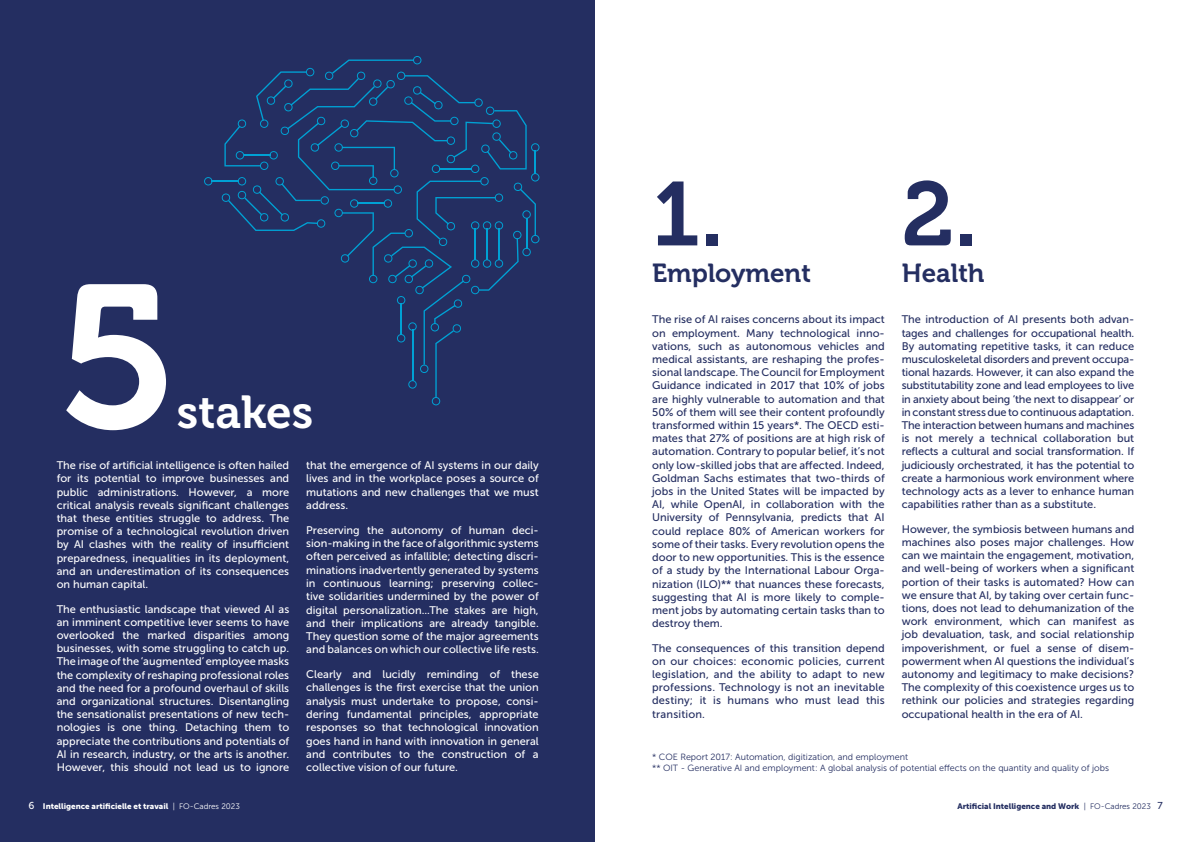
<style>
.page{position:relative;width:1191px;height:842px;background:#fff}
.page>*{position:absolute;margin:0;border:0;box-sizing:border-box;transform-origin:0 0}
.t1{font:202px "Museo 700";color:#fff}
.t2{font:90px "Museo 700";color:#242e61}
.t3{font:46px "Museo 700";color:#fff}
.t4{font:26px "Museo 700";color:#242e61}
.t5{font:11px/13.2px "Museo Sans 500";color:#242e61;text-align:justify}
.t6{font:11px/13.2px "Museo Sans 500";color:#fff;text-align:justify}
.t7{font:9px/10.8px "Museo Sans 300";color:#242e61}
.t8{font:8px "Museo Sans 900";color:#fff}
.t9{font:8px "Museo Sans 900";color:#242e61}
.s1{font-family:"Museo Sans 500";font-size:10px}
.s2{font-family:"Museo Sans 300"}
</style>
<div class="page">
<div style="left:0;top:0;width:595px;height:842px;background:#242e61"></div>
<svg style="left:204px;top:56px;width:335px;height:349px"></svg>
<h1 class="t1" style="left:57px;top:245px;width:122px">5</h1>
<h3 class="t3" style="left:177px;top:386px;width:138px">stakes</h3>
<p class="t6" style="left:57px;top:459px;width:234px">The rise of artificial intelligence is often hailed for its potential to improve businesses and public administrations. However, a more critical analysis reveals significant challenges that these entities struggle to address. The promise of a technological revolution driven by AI clashes with the reality of insufficient preparedness, inequalities in its deployment, and an underestimation of its consequences on human capital.</p>
<p class="t6" style="left:57px;top:602px;width:234px">The enthusiastic landscape that viewed AI as an imminent competitive lever seems to have overlooked the marked disparities among businesses, with some struggling to catch up.<br>The image of the ‘augmented’ employee masks the complexity of reshaping professional roles and the need for a profound overhaul of skills and organizational structures. Disentangling the sensationalist presentations of new tech&shy;nologies is one thing. Detaching them to appreciate the contributions and potentials of AI in research, industry, or the arts is another.<br>However, this should not lead us to ignore</p>
<p class="t6" style="left:306px;top:459px;width:234px">that the emergence of AI systems in our daily lives and in the workplace poses a source of mutations and new challenges that we must address.</p>
<p class="t6" style="left:306px;top:523px;width:234px">Preserving the autonomy of human deci&shy;sion-making in the face of algorithmic systems often perceived as infallible; detecting discri&shy;minations inadvertently generated by systems in continuous learning; preserving collec&shy;tive solidarities undermined by the power of digital personalization...The stakes are high, and their implications are already tangible.<br>They question some of the major agreements and balances on which our collective life rests.</p>
<p class="t6" style="left:306px;top:668px;width:234px">Clearly and lucidly reminding of these challenges is the first exercise that the union analysis must undertake to propose, consi&shy;dering fundamental principles, appropriate responses so that technological innovation goes hand in hand with innovation in general and contributes to the construction of a collective vision of our future.</p>
<h2 class="t2" style="left:901px;top:164px;width:78px">2.</h2>
<h3 class="t4" style="left:901px;top:258px;width:84px">Health</h3>
<p class="t5" style="left:901px;top:313px;width:234px">The introduction of AI presents both advan&shy;tages and challenges for occupational health.<br>By automating repetitive tasks, it can reduce musculoskeletal disorders and prevent occupa&shy;tional hazards. However, it can also expand the substitutability zone and lead employees to live in anxiety about being ‘the next to disappear’ or in constant stress due to continuous adaptation.<br>The interaction between humans and machines is not merely a technical collaboration but reflects a cultural and social transformation. If judiciously orchestrated, it has the potential to create a harmonious work environment where technology acts as a lever to enhance human capabilities rather than as a substitute.</p>
<p class="t5" style="left:901px;top:522px;width:234px">However, the symbiosis between humans and machines also poses major challenges. How can we maintain the engagement, motivation, and well-being of workers when a significant portion of their tasks is automated? How can we ensure that AI, by taking over certain func&shy;tions, does not lead to dehumanization of the work environment, which can manifest as job devaluation, task, and social relationship impoverishment, or fuel a sense of disem&shy;powerment when AI questions the individual’s autonomy and legitimacy to make decisions?<br>The complexity of this coexistence urges us to rethink our policies and strategies regarding occupational health in the era of AI.</p>
<p class="t7" style="left:652px;top:752px;width:458px">* COE Report 2017: Automation, digitization, and employment<br>** OIT - Generative AI and employment: A global analysis of potential effects on the quantity and quality of jobs</p>
<h2 class="t2" style="left:652px;top:164px;width:73px">1.</h2>
<h3 class="t4" style="left:652px;top:258px;width:160px">Employment</h3>
<p class="t5" style="left:652px;top:313px;width:234px">The rise of AI raises concerns about its impact on employment. Many technological inno&shy;vations, such as autonomous vehicles and medical assistants, are reshaping the profes&shy;sional landscape. The Council for Employment Guidance indicated in 2017 that 10% of jobs are highly vulnerable to automation and that 50% of them will see their content profoundly transformed within 15 years*. The OECD esti&shy;mates that 27% of positions are at high risk of automation. Contrary to popular belief, it’s not only low-skilled jobs that are affected. Indeed, Goldman Sachs estimates that two-thirds of jobs in the United States will be impacted by AI, while OpenAI, in collaboration with the University of Pennsylvania, predicts that AI could replace 80% of American workers for some of their tasks. Every revolution opens the door to new opportunities. This is the essence of a study by the International Labour Orga&shy;nization (ILO)** that nuances these forecasts, suggesting that AI is more likely to comple&shy;ment jobs by automating certain tasks than to destroy them.</p>
<p class="t5" style="left:652px;top:641px;width:234px">The consequences of this transition depend on our choices: economic policies, current legislation, and the ability to adapt to new professions. Technology is not an inevitable destiny; it is humans who must lead this transition.</p>
<p class="t8" style="left:28px;top:801px;width:213px"><span class="s1">6</span> Intelligence artificielle et travail <span class="s2">| FO-Cadres 2023</span></p>
<p class="t9" style="left:957px;top:801px;width:207px">Artificial Intelligence and Work <span class="s2">| FO-Cadres 2023</span> <span class="s1">7</span></p>
</div>
